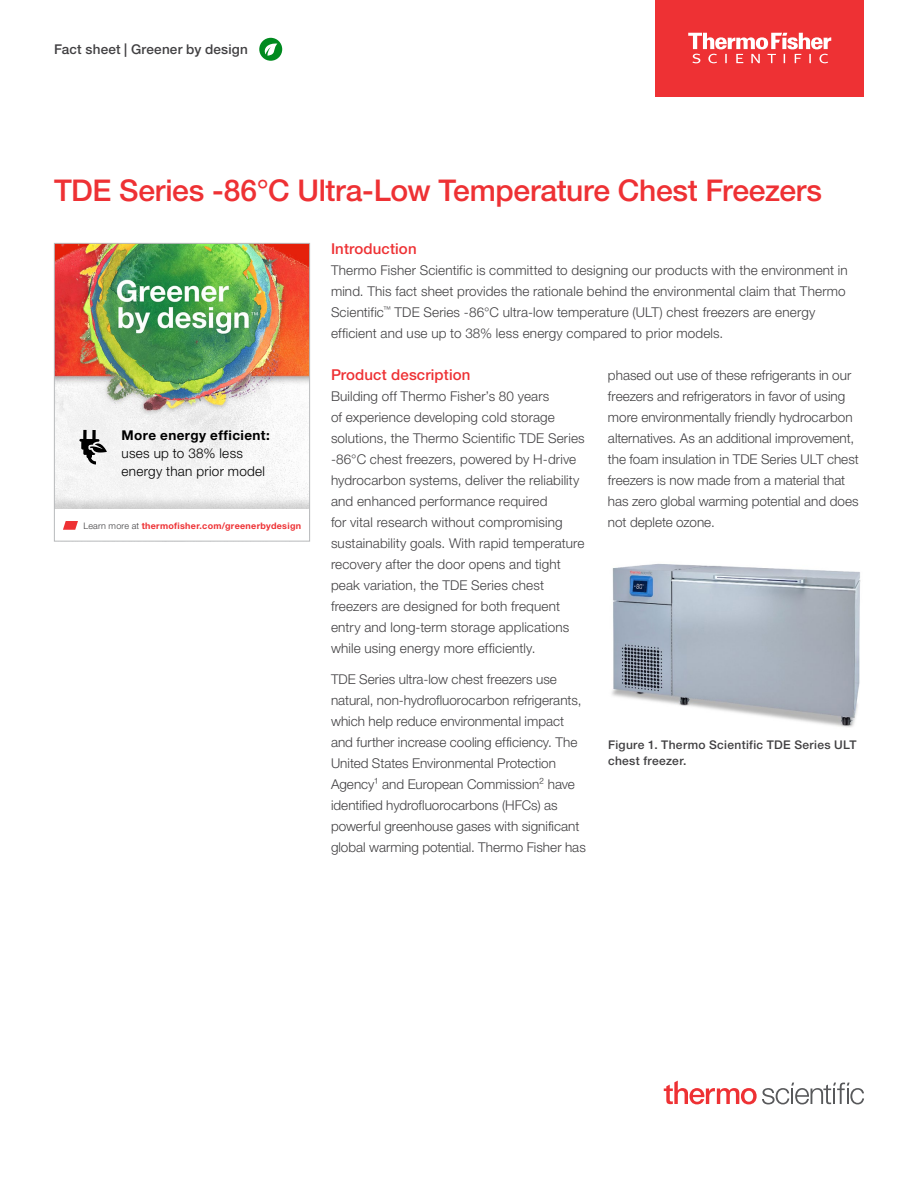
<style>
.page{position:relative;width:918px;height:1188px;background:#fff}
.page>*{position:absolute;margin:0;border:0;box-sizing:border-box;transform-origin:0 0}
.t1{font:500 30px "Helvetica Neue LTW1 G";letter-spacing:-.01em;color:#ee3134}
.t2{font:500 15px "Helvetica Neue LTW1 G";letter-spacing:.01em;color:#ee3134}
.t3{font:300 13.5px/21px "Helvetica Neue LTW1 G";letter-spacing:.005em;color:#414042}
.t4{font:300 13.5px/18px "Helvetica Neue LTW1 G";letter-spacing:.02em;color:#000}
.t5{font:500 13.5px "Helvetica Neue LTW1 G";letter-spacing:.015em;color:#414042}
.t6{font:700 13.5px "Helvetica Neue LTW1 G";letter-spacing:.03em;color:#000}
.t7{font:500 12px/15.8px "Helvetica Neue LTW1 G";letter-spacing:.03em;color:#414042}
.t8{font:700 9px "Helvetica Neue LTW1 G";letter-spacing:.035em;color:#ee3134}
.s1{font-weight:300;color:#414042}
</style>
<div class="page">
<img style="left:54px;top:243px;width:256px;height:299px">
<div style="left:259px;top:38px;width:23px;height:23px;background:#008a1f;border-radius:50%"></div>
<svg style="left:264px;top:43px;width:13px;height:13px"></svg>
<svg style="left:79px;top:430px;width:28px;height:35px"></svg>
<img style="left:612px;top:563px;width:249px;height:164px">
<svg style="left:664px;top:1081px;width:200px;height:23px"></svg>
<div style="left:656px;top:0;width:208px;height:96px;background:#ee3134"></div>
<svg style="left:688px;top:33px;width:143px;height:30px"></svg>
<p class="t5" style="left:54px;top:41px;width:195px">Fact sheet | Greener by design</p>
<h1 class="t1" style="left:54px;top:173px;width:770px">TDE Series -86°C Ultra-Low Temperature Chest Freezers</h1>
<p class="t2" style="left:331px;top:239px;width:87px">Introduction</p>
<p class="t3" style="left:331px;top:259px;width:518px">Thermo Fisher Scientific is committed to designing our products with the environment in mind. This fact sheet provides the rationale behind the environmental claim that Thermo Scientific<sup>™</sup> TDE Series -86°C ultra-low temperature (ULT) chest freezers are energy efficient and use up to 38% less energy compared to prior models.</p>
<p class="t2" style="left:331px;top:365px;width:141px">Product description</p>
<p class="t3" style="left:331px;top:385px;width:255px">Building off Thermo Fisher’s 80 years<br>of experience developing cold storage solutions, the Thermo Scientific TDE Series -86°C chest freezers, powered by H-drive hydrocarbon systems, deliver the reliability and enhanced performance required<br>for vital research without compromising sustainability goals. With rapid temperature recovery after the door opens and tight peak variation, the TDE Series chest freezers are designed for both frequent entry and long-term storage applications while using energy more efficiently.</p>
<p class="t3" style="left:331px;top:669px;width:256px">TDE Series ultra-low chest freezers use natural, non-hydrofluorocarbon refrigerants, which help reduce environmental impact and further increase cooling efficiency. The United States Environmental Protection Agency¹ and European Commission² have identified hydrofluorocarbons (HFCs) as powerful greenhouse gases with significant global warming potential. Thermo Fisher has</p>
<p class="t3" style="left:608px;top:364px;width:252px">phased out use of these refrigerants in our freezers and refrigerators in favor of using more environmentally friendly hydrocarbon alternatives. As an additional improvement, the foam insulation in TDE Series ULT chest freezers is now made from a material that has zero global warming potential and does</p>
<p class="t6" style="left:122px;top:426px;width:150px">More energy efficient:</p>
<p class="t4" style="left:122px;top:444px;width:145px">uses up to 38% less energy than prior model</p>
<p class="t8" style="left:83px;top:520px;width:219px"><span class="s1">Learn more at</span> thermofisher.com/greenerbydesign</p>
<p class="t3" style="left:608px;top:512px;width:108px">not deplete ozone.</p>
<p class="t7" style="left:608px;top:737px;width:250px">Figure 1. Thermo Scientific TDE Series ULT chest freezer.</p>
</div>
